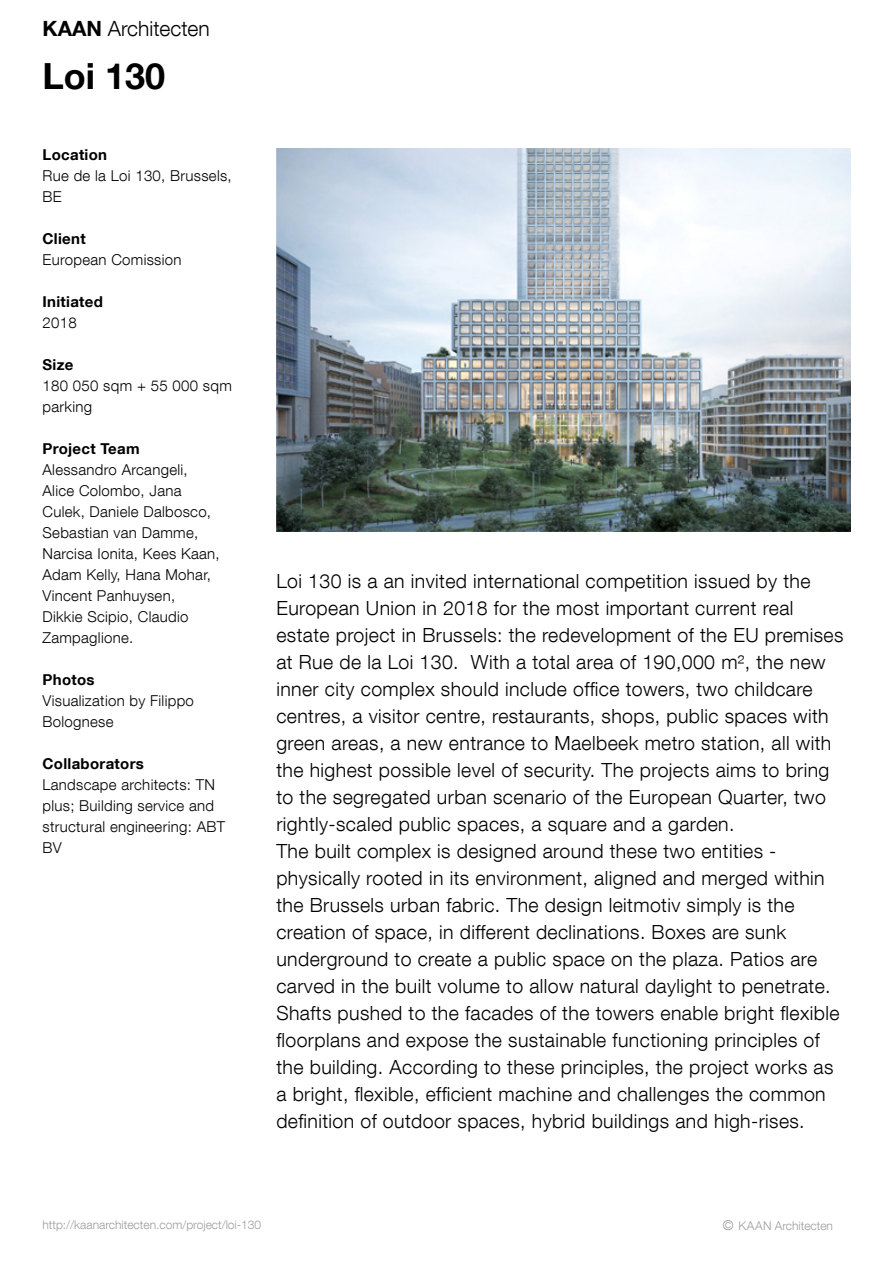
<style>
.page{position:relative;width:893px;height:1263px;background:#fff}
.page>*{position:absolute;margin:0;border:0;box-sizing:border-box;transform-origin:0 0}
.t1{font:700 36px "Helvetica Neue LT Com";color:#000}
.t2{font:300 21px "Helvetica Neue LT Com";color:#000}
.t3{font:300 19.5px/27px "Helvetica Neue LT Com";letter-spacing:.02em;color:#000}
.t4{font:300 15px/21px "Helvetica Neue LT Com";letter-spacing:.02em;color:#000}
.t5{font:700 15px "Helvetica Neue LT Com";letter-spacing:.02em;color:#000}
.t6{font:300 12px "Helvetica Neue LT Com";color:#9d9d9c}
.s1{font-weight:700}
.s2{font-size:13.5px}
</style>
<div class="page">
<img style="left:276px;top:149px;width:574px;height:382px">
<p class="t2" style="left:43px;top:16px;width:169px"><span class="s1">KAAN</span> Architecten</p>
<h1 class="t1" style="left:43px;top:54px;width:124px">Loi 130</h1>
<p class="t5" style="left:43px;top:145px;width:66px">Location</p>
<p class="t4" style="left:43px;top:164px;width:191px">Rue de la Loi 130, Brussels,<br>BE</p>
<p class="t5" style="left:43px;top:229px;width:45px">Client</p>
<p class="t4" style="left:43px;top:248px;width:141px">European Comission</p>
<p class="t5" style="left:43px;top:292px;width:62px">Initiated</p>
<p class="t4" style="left:43px;top:311px;width:36px">2018</p>
<p class="t5" style="left:43px;top:355px;width:32px">Size</p>
<p class="t4" style="left:43px;top:374px;width:191px">180 050 sqm + 55 000 sqm parking</p>
<p class="t5" style="left:43px;top:439px;width:99px">Project Team</p>
<p class="t4" style="left:43px;top:458px;width:179px">Alessandro Arcangeli,<br>Alice Colombo, Jana<br>Culek, Daniele Dalbosco,<br>Sebastian van Damme,<br>Narcisa Ionita, Kees Kaan,<br>Adam Kelly, Hana Mohar,<br>Vincent Panhuysen,<br>Dikkie Scipio, Claudio<br>Zampaglione.</p>
<p class="t5" style="left:43px;top:670px;width:54px">Photos</p>
<p class="t4" style="left:43px;top:689px;width:153px">Visualization by Filippo<br>Bolognese</p>
<p class="t5" style="left:43px;top:754px;width:103px">Collaborators</p>
<p class="t4" style="left:43px;top:773px;width:184px">Landscape architects: TN plus; Building service and structural engineering: ABT<br>BV</p>
<p class="t3" style="left:276px;top:567px;width:569px">Loi 130 is a an invited international competition issued by the European Union in 2018 for the most important current real estate project in Brussels: the redevelopment of the EU premises at Rue de la Loi 130. With a total area of 190,000 m², the new inner city complex should include office towers, two childcare centres, a visitor centre, restaurants, shops, public spaces with green areas, a new entrance to Maelbeek metro station, all with the highest possible level of security. The projects aims to bring to the segregated urban scenario of the European Quarter, two rightly-scaled public spaces, a square and a garden.<br>The built complex is designed around these two entities - physically rooted in its environment, aligned and merged within the Brussels urban fabric. The design leitmotiv simply is the creation of space, in different declinations. Boxes are sunk underground to create a public space on the plaza. Patios are carved in the built volume to allow natural daylight to penetrate.<br>Shafts pushed to the facades of the towers enable bright flexible floorplans and expose the sustainable functioning principles of the building. According to these principles, the project works as a bright, flexible, efficient machine and challenges the common definition of outdoor spaces, hybrid buildings and high-rises.</p>
<p class="t6" style="left:43px;top:1217px;width:220px">http://kaanarchitecten.com/project/loi-130</p>
<p class="t6" style="left:723px;top:1218px;width:112px"><span class="s2">©</span> KAAN Architecten</p>
</div>
